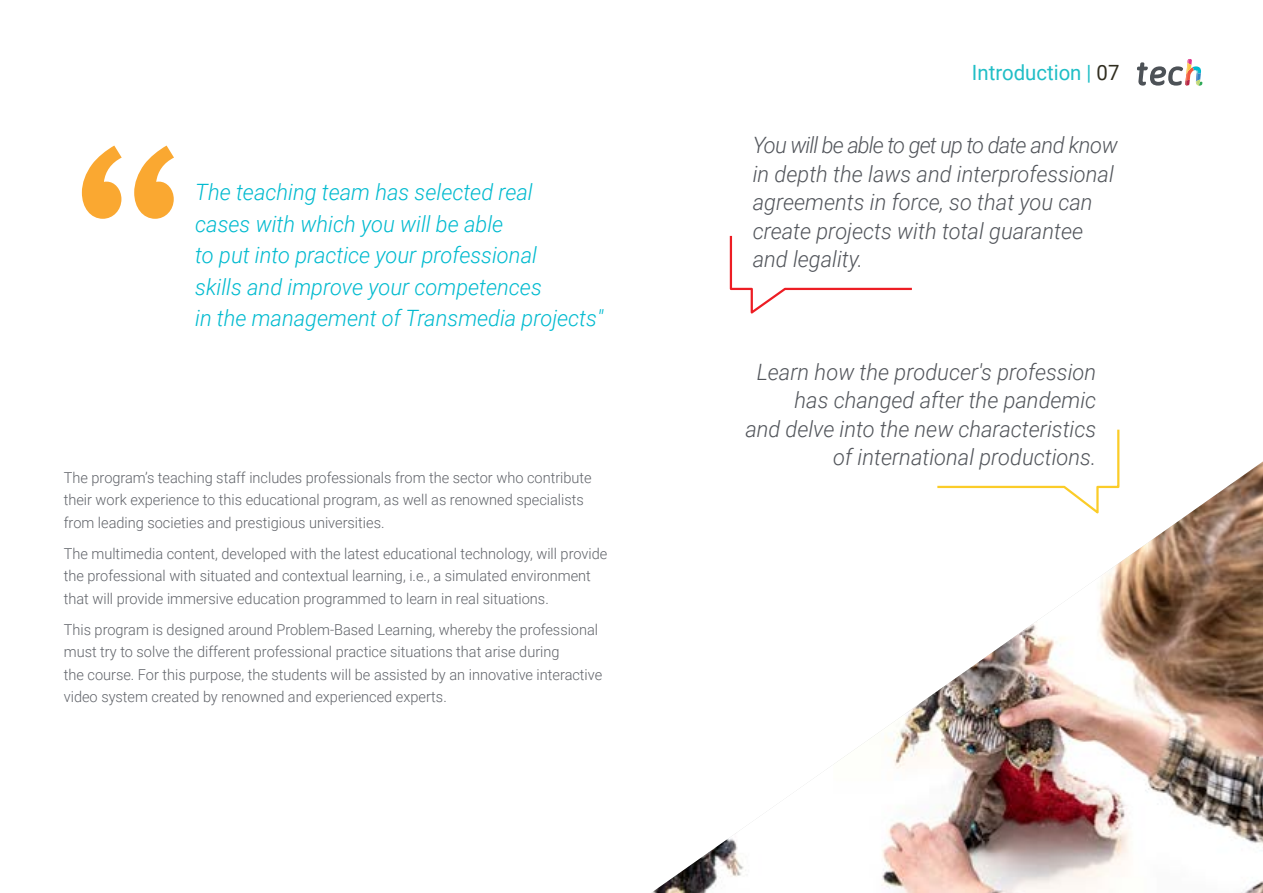
<style>
.page{position:relative;width:1263px;height:893px;background:#fff}
.page>*{position:absolute;margin:0;border:0;box-sizing:border-box;transform-origin:0 0}
.t1{font:italic 300 22.5px/28.5px "Roboto";color:#52555b;text-align:right}
.t2{font:italic 300 22.5px/31.5px "Roboto";color:#00bacf}
.t3{font:21px "Roboto";color:#20bec6}
.t4{font:300 15px/22.5px "Roboto";color:#61646a}
.s1{color:#312e20}
</style>
<div class="page">
<img style="left:651px;top:461px;width:612px;height:432px">
<svg style="left:935px;top:429px;width:185px;height:88px"></svg>
<svg style="left:729px;top:235px;width:183px;height:79px"></svg>
<svg style="left:82px;top:146px;width:92px;height:73px"></svg>
<svg style="left:1137px;top:59px;width:65px;height:27px"></svg>
<h1 class="t2" style="left:195px;top:175px;width:409px">The teaching team has selected real<br>cases with which you will be able<br>to put into practice your professional<br>skills and improve your competences<br>in the management of Transmedia projects"</h1>
<p class="t4" style="left:64px;top:466px;width:529px">The program’s teaching staff includes professionals from the sector who contribute their work experience to this educational program, as well as renowned specialists from leading societies and prestigious universities.</p>
<p class="t4" style="left:64px;top:542px;width:545px">The multimedia content, developed with the latest educational technology, will provide the professional with situated and contextual learning, i.e., a simulated environment that will provide immersive education programmed to learn in real situations.</p>
<p class="t4" style="left:64px;top:618px;width:540px">This program is designed around Problem-Based Learning, whereby the professional must try to solve the different professional practice situations that arise during<br>the course. For this purpose, the students will be assisted by an innovative interactive video system created by renowned and experienced experts.</p>
<h2 class="t3" style="left:972px;top:57px;width:149px">Introduction | <span class="s1">07</span></h2>
<h1 class="t1" style="left:753px;top:130px;width:367px;text-align:left">You will be able to get up to date and know in depth the laws and interprofessional agreements in force, so that you can create projects with total guarantee and legality.</h1>
<h1 class="t1" style="left:745px;top:356px;width:352px">Learn how the producer's profession has changed after the pandemic<br>and delve into the new characteristics of international productions.</h1>
</div>
